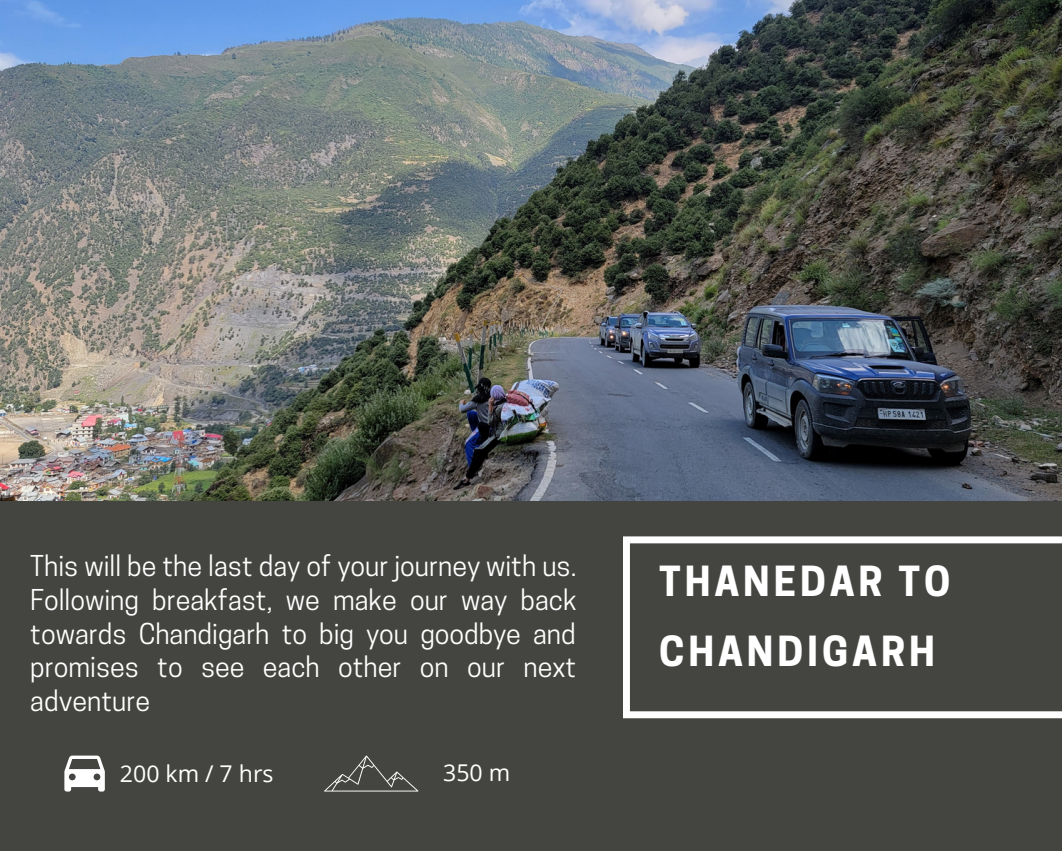
<style>
.page{position:relative;width:1062px;height:851px;background:#fff}
.page>*{position:absolute;margin:0;border:0;box-sizing:border-box;transform-origin:0 0}
.t1{font:700 39px/69.8px "Cooper Hewitt";letter-spacing:.1em;color:#fff}
.t2{font:27px/33.8px "Cooper Hewitt";color:#fff;text-align:justify}
.t3{font:23.1px "Open Sans";color:#fff}
</style>
<div class="page">
<div style="left:0;top:0;width:1062px;height:850px;background:#444440"></div>
<img style="left:0;top:0;width:1062px;height:500px">
<svg style="left:623px;top:536px;width:439px;height:182px"></svg>
<svg style="left:324px;top:755px;width:94px;height:36px"></svg>
<svg style="left:64px;top:755px;width:41px;height:36px"></svg>
<p class="t2" style="left:30px;top:552px;width:548px">This will be the last day of your journey with us.<br>Following breakfast, we make our way back towards Chandigarh to big you goodbye and promises to see each other on our next adventure</p>
<p class="t1" style="left:659px;top:551px;width:293px">THANEDAR TO<br>CHANDIGARH</p>
<p class="t3" style="left:120px;top:756px;width:155px">200 km / 7 hrs</p>
<p class="t3" style="left:443px;top:756px;width:69px">350 m</p>
</div>
